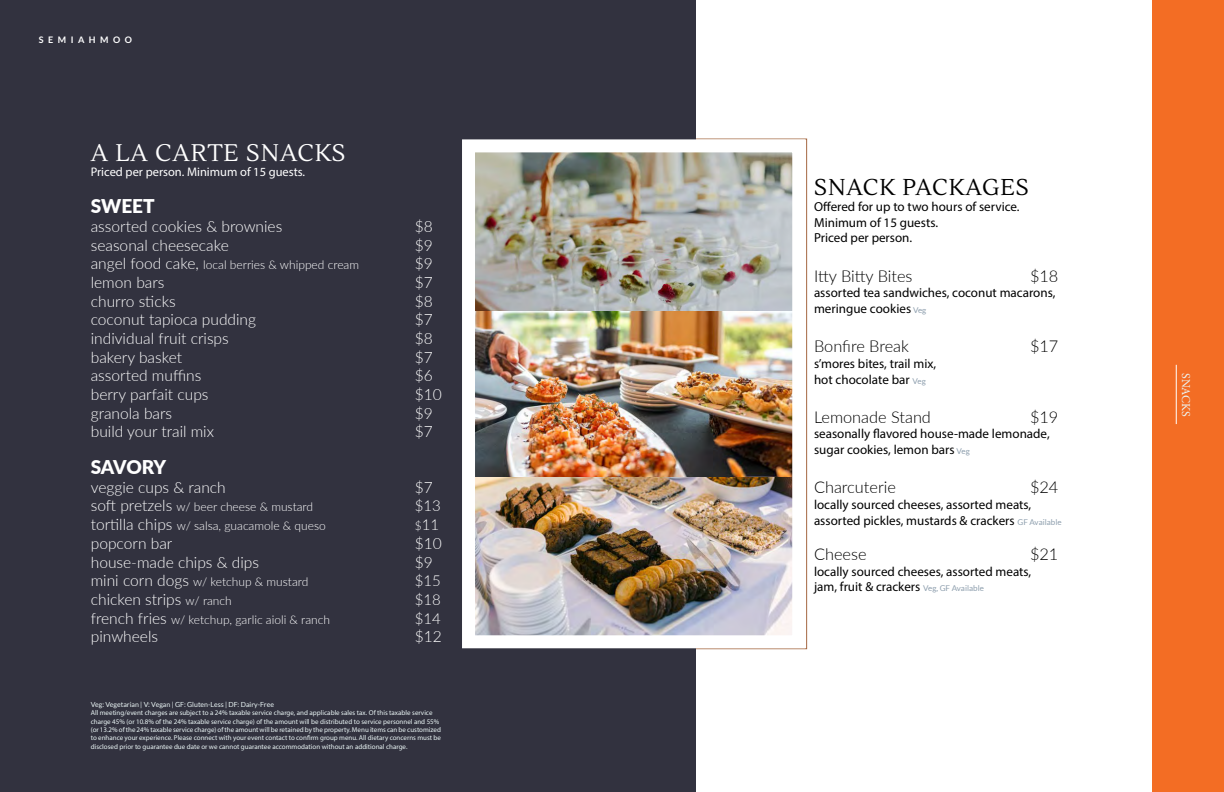
<style>
.page{position:relative;width:1224px;height:792px;background:#fff}
.page>*{position:absolute;margin:0;border:0;box-sizing:border-box;transform-origin:0 0}
.Menu_Description{font:24px "Lustria";letter-spacing:.04em;color:#fff}
.Menu_Item_Price{font:22.9px "Lustria";letter-spacing:.04em;color:#000}
.Subhead{font:900 19px "Lato";letter-spacing:-.005em;color:#fff}
.Menu_Item_Price-2{font:300 16.3px "Lato";color:#000}
.Menu_Item_Price-3{font:300 15.6px "Lato";color:#fff}
.Menu_Item_Price-4{font:300 15px "Lato";color:#fff}
.Menu_Description-2{font:13.1px/15.7px "Myriad Pro";color:#000}
.Menu_Description-3{font:12.5px "Myriad Pro";color:#fff}
.Menu_Item_Price-5{font:300 12px "Lato";color:#fff}
.t1{font:12px "Minion Pro";letter-spacing:-.01em;color:#ebf6f6}
.t2{font:700 9px "Lato";letter-spacing:.5em;color:#fff}
.FINE_PRINT{font:7px/8.4px "Myriad Pro";color:#ebf6f6}
.FINE_PRINT-2{font:7px "Lato";color:#ebf6f6}
.s1{font-size:15.6px}
.s2{font-size:12px}
.s3{font-family:"Lato";font-size:8px;color:#8e9fae}
</style>
<div class="page">
<div style="left:0;top:0;width:696px;height:792px;background:#32323f"></div>
<div style="left:1152px;top:0;width:72px;height:792px;background:#f36d24"></div>
<hr style="left:1176px;top:365px;width:1px;height:59px;background:#fff">
<img style="left:476px;top:311px;width:315px;height:323px">
<img style="left:476px;top:153px;width:315px;height:158px">
<div style="left:462px;top:139px;width:343px;height:509px;border:13px solid #fff"></div>
<p class="t2" style="left:39px;top:35px;width:95px">SEMIAHMOO</p>
<p class="Menu_Description" style="left:91px;top:139px;width:256px">A LA CARTE SNACKS</p>
<p class="Menu_Description-3" style="left:91px;top:164px;width:216px">Priced per person. Minimum of 15 guests.</p>
<p class="Subhead" style="left:91px;top:192px;width:65px">SWEET</p>
<p class="Menu_Item_Price-3" style="left:91px;top:215px;width:193px">assorted cookies &amp; brownies</p>
<p class="Menu_Item_Price-3" style="left:415px;top:215px;width:20px">$8</p>
<p class="Menu_Item_Price-3" style="left:91px;top:234px;width:140px">seasonal cheesecake</p>
<p class="Menu_Item_Price-3" style="left:415px;top:234px;width:20px">$9</p>
<p class="Menu_Item_Price-5" style="left:91px;top:257px;width:270px"><span class="s1">angel food cake,</span> local berries &amp; whipped cream</p>
<p class="Menu_Item_Price-3" style="left:415px;top:253px;width:20px">$9</p>
<p class="Menu_Item_Price-3" style="left:91px;top:271px;width:75px">lemon bars</p>
<p class="Menu_Item_Price-3" style="left:415px;top:271px;width:20px">$7</p>
<p class="Menu_Item_Price-3" style="left:91px;top:290px;width:86px">churro sticks</p>
<p class="Menu_Item_Price-3" style="left:415px;top:290px;width:20px">$8</p>
<p class="Menu_Item_Price-3" style="left:91px;top:309px;width:167px">coconut tapioca pudding</p>
<p class="Menu_Item_Price-3" style="left:415px;top:309px;width:20px">$7</p>
<p class="Menu_Item_Price-3" style="left:91px;top:327px;width:140px">individual fruit crisps</p>
<p class="Menu_Item_Price-3" style="left:415px;top:327px;width:20px">$8</p>
<p class="Menu_Item_Price-3" style="left:91px;top:346px;width:93px">bakery basket</p>
<p class="Menu_Item_Price-3" style="left:415px;top:346px;width:20px">$7</p>
<p class="Menu_Item_Price-3" style="left:91px;top:365px;width:112px">assorted muffins</p>
<p class="Menu_Item_Price-3" style="left:415px;top:365px;width:20px">$6</p>
<p class="Menu_Item_Price-3" style="left:91px;top:384px;width:119px">berry parfait cups</p>
<p class="Menu_Item_Price-3" style="left:415px;top:384px;width:29px">$10</p>
<p class="Menu_Item_Price-3" style="left:91px;top:402px;width:83px">granola bars</p>
<p class="Menu_Item_Price-3" style="left:415px;top:402px;width:20px">$9</p>
<p class="Menu_Item_Price-3" style="left:91px;top:421px;width:125px">build your trail mix</p>
<p class="Menu_Item_Price-3" style="left:415px;top:421px;width:20px">$7</p>
<p class="Subhead" style="left:91px;top:453px;width:77px">SAVORY</p>
<p class="Menu_Item_Price-3" style="left:91px;top:476px;width:137px">veggie cups &amp; ranch</p>
<p class="Menu_Item_Price-3" style="left:415px;top:476px;width:20px">$7</p>
<p class="Menu_Item_Price-5" style="left:91px;top:499px;width:224px"><span class="s1">soft pretzels</span> w/ beer cheese &amp; mustard</p>
<p class="Menu_Item_Price-4" style="left:415px;top:496px;width:28px">$13</p>
<p class="Menu_Item_Price-5" style="left:91px;top:518px;width:237px"><span class="s1">tortilla chips</span> w/ salsa, guacamole &amp; queso</p>
<p class="Menu_Item_Price-4" style="left:415px;top:514px;width:26px"><span class="s2">$</span>11</p>
<p class="Menu_Item_Price-3" style="left:91px;top:532px;width:83px">popcorn bar</p>
<p class="Menu_Item_Price-3" style="left:415px;top:532px;width:29px">$10</p>
<p class="Menu_Item_Price-3" style="left:91px;top:551px;width:170px">house-made chips &amp; dips</p>
<p class="Menu_Item_Price-3" style="left:415px;top:551px;width:20px">$9</p>
<p class="Menu_Item_Price-5" style="left:91px;top:574px;width:219px"><span class="s1">mini corn dogs</span> w/ ketchup &amp; mustard</p>
<p class="Menu_Item_Price-4" style="left:415px;top:570px;width:28px">$15</p>
<p class="Menu_Item_Price-3" style="left:91px;top:588px;width:143px">chicken strips <span class="s2">w/ ranch</span></p>
<p class="Menu_Item_Price-4" style="left:415px;top:589px;width:28px">$18</p>
<p class="Menu_Item_Price-5" style="left:91px;top:611px;width:241px"><span class="s1">french fries</span> w/ ketchup, garlic aioli &amp; ranch</p>
<p class="Menu_Item_Price-4" style="left:415px;top:608px;width:28px">$14</p>
<p class="Menu_Item_Price-3" style="left:91px;top:626px;width:69px">pinwheels</p>
<p class="Menu_Item_Price-3" style="left:415px;top:626px;width:29px">$12</p>
<p class="FINE_PRINT-2" style="left:91px;top:700px;width:185px">Veg: Vegetarian | V: Vegan | GF: Gluten-Less | DF: Dairy-Free</p>
<p class="FINE_PRINT" style="left:91px;top:709px;width:352px">All meeting/event charges are subject to a 24% taxable service charge, and applicable sales tax. Of this taxable service charge 45% (or 10.8% of the 24% taxable service charge) of the amount will be distributed to service personnel and 55% (or 13.2% of the 24% taxable service charge) of the amount will be retained by the property. Menu items can be customized to enhance your experience. Please connect with your event contact to confirm group menu. All dietary concerns must be disclosed prior to guarantee due date or we cannot guarantee accommodation without an additional charge.</p>
<p class="Menu_Item_Price" style="left:814px;top:173px;width:216px">SNACK PACKAGES</p>
<p class="Menu_Description-2" style="left:814px;top:198px;width:207px">Offered for up to two hours of service.</p>
<p class="Menu_Description-2" style="left:814px;top:214px;width:126px">Minimum of 15 guests.</p>
<p class="Menu_Description-2" style="left:814px;top:230px;width:100px">Priced per person.</p>
<p class="Menu_Item_Price-2" style="left:814px;top:264px;width:100px">Itty Bitty Bites</p>
<p class="Menu_Item_Price-2" style="left:1030px;top:264px;width:30px">$18</p>
<p class="Menu_Description-2" style="left:814px;top:285px;width:243px">assorted tea sandwiches, coconut macarons, meringue cookies <span class="s3">Veg</span></p>
<p class="Menu_Item_Price-2" style="left:814px;top:335px;width:96px">Bonfire Break</p>
<p class="Menu_Item_Price-2" style="left:1030px;top:335px;width:30px">$17</p>
<p class="Menu_Description-2" style="left:814px;top:355px;width:124px">s’mores bites, trail mix,</p>
<p class="Menu_Description-2" style="left:814px;top:371px;width:113px">hot chocolate bar <span class="s3">Veg</span></p>
<p class="Menu_Item_Price-2" style="left:814px;top:406px;width:118px">Lemonade Stand</p>
<p class="Menu_Item_Price-2" style="left:1030px;top:406px;width:30px">$19</p>
<p class="Menu_Description-2" style="left:814px;top:426px;width:237px">seasonally flavored house-made lemonade, sugar cookies, lemon bars <span class="s3">Veg</span></p>
<p class="Menu_Item_Price-2" style="left:814px;top:476px;width:83px">Charcuterie</p>
<p class="Menu_Item_Price-2" style="left:1030px;top:476px;width:30px">$24</p>
<p class="Menu_Description-2" style="left:814px;top:497px;width:219px">locally sourced cheeses, assorted meats,</p>
<p class="Menu_Description-2" style="left:814px;top:512px;width:249px">assorted pickles, mustards &amp; crackers <span class="s3">GF Available</span></p>
<p class="Menu_Item_Price-2" style="left:814px;top:543px;width:54px">Cheese</p>
<p class="Menu_Item_Price-2" style="left:1030px;top:543px;width:30px">$21</p>
<p class="Menu_Description-2" style="left:814px;top:563px;width:219px">locally sourced cheeses, assorted meats,</p>
<p class="Menu_Description-2" style="left:814px;top:579px;width:171px">jam, fruit &amp; crackers <span class="s3">Veg, GF Available</span></p>
<p class="t1" style="left:1194px;top:373px;width:45px;rotate:90deg">SNACKS</p>
</div>
